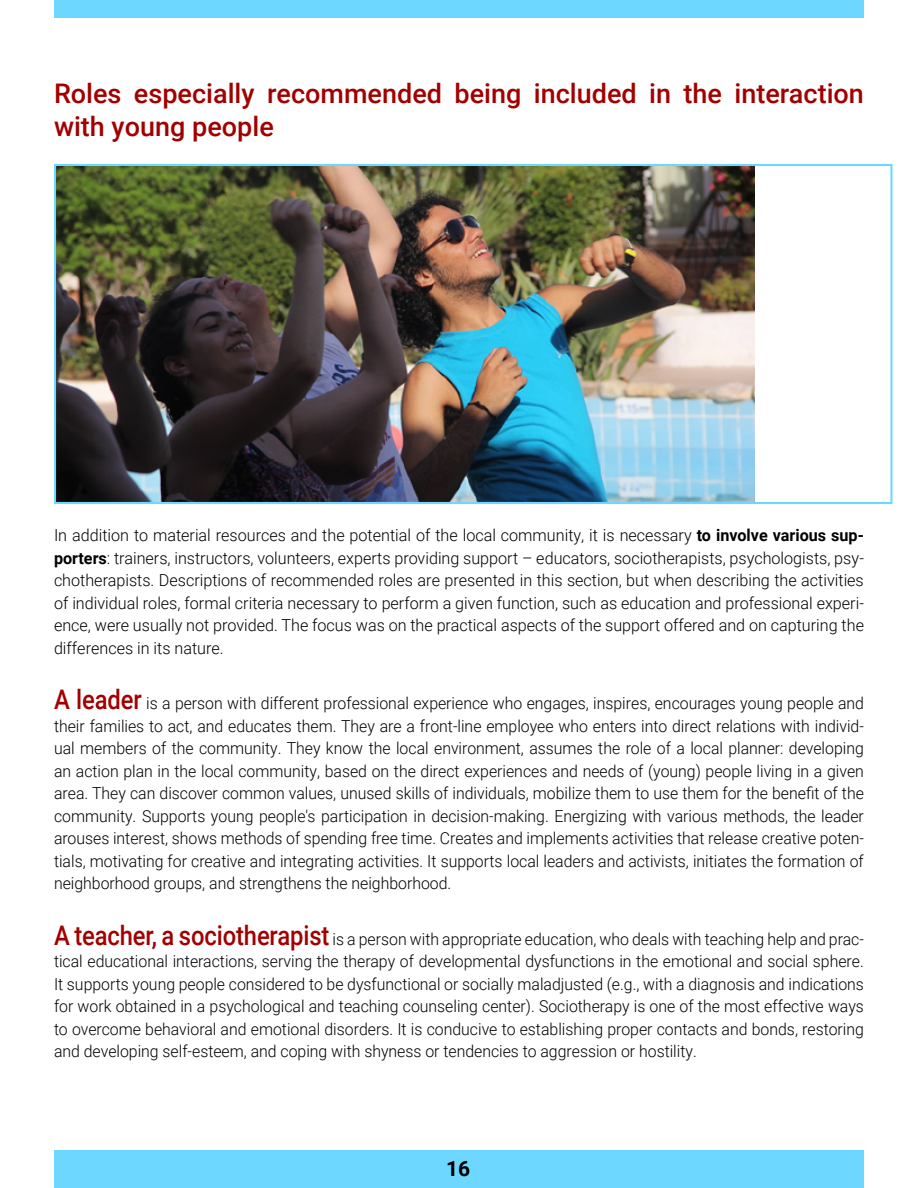
<style>
.page{position:relative;width:918px;height:1188px;background:#fff}
.page>*{position:absolute;margin:0;border:0;box-sizing:border-box;transform-origin:0 0}
.t1{font:500 27px/33px "Roboto";color:#a20000}
.t2{font:700 21px "Roboto";color:#000}
.t3{font:300 16.5px/22.5px "Roboto";color:#000;text-align:justify;scale:.96 1}
.t4{font:300 16.5px/22.5px "Roboto";color:#000;text-align:justify}
.s1{font-weight:700}
.s2{font-weight:500;font-size:27px;color:#a20000}
</style>
<div class="page">
<div style="left:54px;top:1150px;width:810px;height:38px;background:#6ed7ff"></div>
<div style="left:54px;top:0;width:810px;height:18px;background:#6ed7ff"></div>
<img style="left:57px;top:167px;width:697px;height:334px">
<div style="left:54px;top:164px;width:838px;height:340px;border:2px solid #6ed7ff"></div>
<h1 class="t1" style="left:54px;top:76px;width:811px">Roles especially recommended being included in the interaction with young people</h1>
<p class="t4" style="left:54px;top:524px;width:812px">In addition to material resources and the potential of the local community, it is necessary <span class="s1">to involve various sup&shy;porters</span>: trainers, instructors, volunteers, experts providing support – educators, sociotherapists, psychologists, psy&shy;chotherapists. Descriptions of recommended roles are presented in this section, but when describing the activities of individual roles, formal criteria necessary to perform a given function, such as education and professional experi&shy;ence, were usually not provided. The focus was on the practical aspects of the support offered and on capturing the differences in its nature.</p>
<p class="t3" style="left:54px;top:692px;width:845px"><span class="s2">A leader</span> is a person with different professional experience who engages, inspires, encourages young people and their families to act, and educates them. They are a front-line employee who enters into direct relations with individ&shy;ual members of the community. They know the local environment, assumes the role of a local planner: developing an action plan in the local community, based on the direct experiences and needs of (young) people living in a given area. They can discover common values, unused skills of individuals, mobilize them to use them for the benefit of the community. Supports young people's participation in decision-making. Energizing with various methods, the leader arouses interest, shows methods of spending free time. Creates and implements activities that release creative poten&shy;tials, motivating for creative and integrating activities. It supports local leaders and activists, initiates the formation of neighborhood groups, and strengthens the neighborhood.</p>
<p class="t3" style="left:54px;top:927px;width:845px"><span class="s2">A teacher, a sociotherapist</span> is a person with appropriate education, who deals with teaching help and prac&shy;tical educational interactions, serving the therapy of developmental dysfunctions in the emotional and social sphere.<br>It supports young people considered to be dysfunctional or socially maladjusted (e.g., with a diagnosis and indications for work obtained in a psychological and teaching counseling center). Sociotherapy is one of the most effective ways to overcome behavioral and emotional disorders. It is conducive to establishing proper contacts and bonds, restoring and developing self-esteem, and coping with shyness or tendencies to aggression or hostility.</p>
<p class="t2" style="left:446px;top:1154px;width:26px">16</p>
</div>
